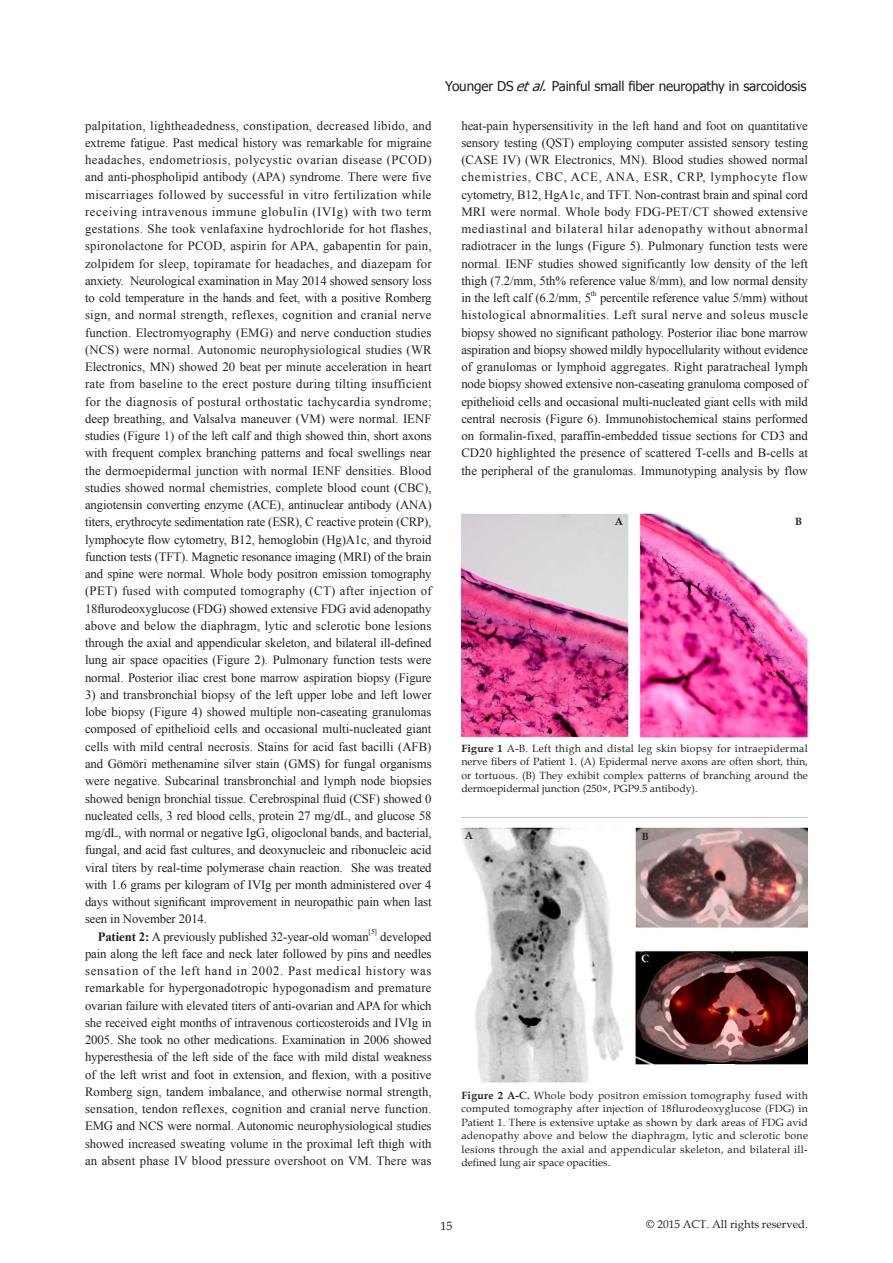
<style>
.page{position:relative;width:893px;height:1263px;background:#fff}
.page>*{position:absolute;margin:0;border:0;box-sizing:border-box;transform-origin:0 0}
.t1{font:13.5px "Tahoma";letter-spacing:-.01em;color:#231f20}
.一级标题{font:12.75px/17.2px "Times New Roman";letter-spacing:-.01em;color:#231f20;text-align:justify}
.t2{font:12px "Book Antiqua";color:#231f20}
.t3{font:11.25px "Book Antiqua";color:#231f20}
.Tahoma-7{font:10.5px/13.5px "Book Antiqua";color:#231f20;text-align:justify}
.Tahoma-7-2{font:700 10.5px "Book Antiqua";color:#231f20}
.Tahoma-7-3{font:700 10.5px "Book Antiqua";color:#fff}
.一级标题-2{font:7.5px "Times New Roman";color:#231f20}
.s1{font-weight:700}
.s2{font-style:italic}
</style>
<div class="page">
<img style="left:461px;top:513px;width:347px;height:225px">
<img style="left:461px;top:827px;width:347px;height:256px">
<div style="left:707px;top:931px;width:28px;height:14px;background:#fff"></div>
<div style="left:707px;top:1065px;width:28px;height:13px;background:#fff"></div>
<p class="一级标题" style="left:85px;top:117px;width:348px">palpitation, lightheadedness, constipation, decreased libido, and extreme fatigue. Past medical history was remarkable for migraine headaches, endometriosis, polycystic ovarian disease (PCOD) and anti-phospholipid antibody (APA) syndrome. There were five miscarriages followed by successful in vitro fertilization while receiving intravenous immune globulin (IVIg) with two term gestations. She took venlafaxine hydrochloride for hot flashes, spironolactone for PCOD, aspirin for APA, gabapentin for pain, zolpidem for sleep, topiramate for headaches, and diazepam for anxiety. Neurological examination in May 2014 showed sensory loss to cold temperature in the hands and feet, with a positive Romberg sign, and normal strength, reflexes, cognition and cranial nerve function. Electromyography (EMG) and nerve conduction studies (NCS) were normal. Autonomic neurophysiological studies (WR Electronics, MN) showed 20 beat per minute acceleration in heart rate from baseline to the erect posture during tilting insufficient for the diagnosis of postural orthostatic tachycardia syndrome; deep breathing, and Valsalva maneuver (VM) were normal. IENF studies (Figure 1) of the left calf and thigh showed thin, short axons with frequent complex branching patterns and focal swellings near the dermoepidermal junction with normal IENF densities. Blood studies showed normal chemistries, complete blood count (CBC), angiotensin converting enzyme (ACE), antinuclear antibody (ANA) titers, erythrocyte sedimentation rate (ESR), C reactive protein (CRP), lymphocyte flow cytometry, B12, hemoglobin (Hg)A1c, and thyroid function tests (TFT). Magnetic resonance imaging (MRI) of the brain and spine were normal. Whole body positron emission tomography (PET) fused with computed tomography (CT) after injection of 18flurodeoxyglucose (FDG) showed extensive FDG avid adenopathy above and below the diaphragm, lytic and sclerotic bone lesions through the axial and appendicular skeleton, and bilateral ill-defined lung air space opacities (Figure 2). Pulmonary function tests were normal. Posterior iliac crest bone marrow aspiration biopsy (Figure</p>
<p class="一级标题" style="left:85px;top:686px;width:348px">3) and transbronchial biopsy of the left upper lobe and left lower lobe biopsy (Figure 4) showed multiple non-caseating granulomas composed of epithelioid cells and occasional multi-nucleated giant cells with mild central necrosis. Stains for acid fast bacilli (AFB) and Gömöri methenamine silver stain (GMS) for fungal organisms were negative. Subcarinal transbronchial and lymph node biopsies showed benign bronchial tissue. Cerebrospinal fluid (CSF) showed 0 nucleated cells, 3 red blood cells, protein 27 mg/dL, and glucose 58 mg/dL, with normal or negative IgG, oligoclonal bands, and bacterial, fungal, and acid fast cultures, and deoxynucleic and ribonucleic acid viral titers by real-time polymerase chain reaction. She was treated with 1.6 grams per kilogram of IVIg per month administered over 4 days without significant improvement in neuropathic pain when last seen in November 2014.</p>
<p class="一级标题" style="left:98px;top:927px;width:272px"><span class="s1">Patient 2:</span> A previously published 32-year-old woman</p>
<p class="一级标题-2" style="left:369px;top:927px;width:10px">[5]</p>
<p class="一级标题" style="left:85px;top:927px;width:348px;text-indent:295px">developed pain along the left face and neck later followed by pins and needles sensation of the left hand in 2002. Past medical history was remarkable for hypergonadotropic hypogonadism and premature ovarian failure with elevated titers of anti-ovarian and APA for which she received eight months of intravenous corticosteroids and IVIg in 2005. She took no other medications. Examination in 2006 showed hyperesthesia of the left side of the face with mild distal weakness of the left wrist and foot in extension, and flexion, with a positive Romberg sign, tandem imbalance, and otherwise normal strength, sensation, tendon reflexes, cognition and cranial nerve function.<br>EMG and NCS were normal. Autonomic neurophysiological studies showed increased sweating volume in the proximal left thigh with an absent phase IV blood pressure overshoot on VM. There was</p>
<p class="t1" style="left:445px;top:77px;width:363px">Younger DS <span class="s2">etal.</span>Painful small fiber neuropathy in sarcoidosis</p>
<p class="一级标题" style="left:461px;top:117px;width:348px">heat-pain hypersensitivity in the left hand and foot on quantitative sensory testing (QST) employing computer assisted sensory testing (CASE IV) (WR Electronics, MN). Blood studies showed normal chemistries, CBC, ACE, ANA, ESR, CRP, lymphocyte flow cytometry, B12, HgA1c, and TFT. Non-contrast brain and spinal cord MRI were normal. Whole body FDG-PET/CT showed extensive mediastinal and bilateral hilar adenopathy without abnormal radiotracer in the lungs (Figure 5). Pulmonary function tests were normal. IENF studies showed significantly low density of the left thigh (7.2/mm, 5th% reference value 8/mm), and low normal density in the left calf (6.2/mm, 5</p>
<p class="一级标题-2" style="left:591px;top:288px;width:7px">th</p>
<p class="一级标题" style="left:461px;top:289px;width:348px;text-indent:139px">percentile reference value 5/mm) without histological abnormalities. Left sural nerve and soleus muscle biopsy showed no significant pathology. Posterior iliac bone marrow aspiration and biopsy showed mildly hypocellularity without evidence of granulomas or lymphoid aggregates. Right paratracheal lymph node biopsy showed extensive non-caseating granuloma composed of epithelioid cells and occasional multi-nucleated giant cells with mild central necrosis (Figure 6). Immunohistochemical stains performed on formalin-fixed, paraffin-embedded tissue sections for CD3 and CD20 highlighted the presence of scattered T-cells and B-cells at the peripheral of the granulomas. Immunotyping analysis by flow</p>
<p class="Tahoma-7-2" style="left:615px;top:514px;width:10px">A</p>
<p class="Tahoma-7-2" style="left:795px;top:514px;width:9px">B</p>
<p class="Tahoma-7" style="left:461px;top:741px;width:348px"><span class="s1">Figure 1</span> A-B. Left thigh and distal leg skin biopsy for intraepidermal nerve fibers of Patient 1. (A) Epidermal nerve axons are often short, thin, or tortuous. (B) They exhibit complex patterns of branching around the dermoepidermal junction (250×, PGP9.5 antibody).</p>
<p class="Tahoma-7-2" style="left:465px;top:828px;width:10px">A</p>
<p class="Tahoma-7-2" style="left:642px;top:829px;width:9px">B</p>
<p class="Tahoma-7-3" style="left:641px;top:952px;width:9px">C</p>
<p class="Tahoma-7" style="left:461px;top:1088px;width:348px"><span class="s1">Figure 2 A-C.</span> Whole body positron emission tomography fused with computed tomography after injection of 18flurodeoxyglucose (FDG) in Patient 1. There is extensive uptake as shown by dark areas of FDG avid adenopathy above and below the diaphragm, lytic and sclerotic bone lesions through the axial and appendicular skeleton, and bilateral ill&shy;defined lung air space opacities.</p>
<p class="t2" style="left:440px;top:1217px;width:13px">15</p>
<p class="t3" style="left:646px;top:1216px;width:163px">© 2015 ACT. All rights reserved.</p>
</div>
